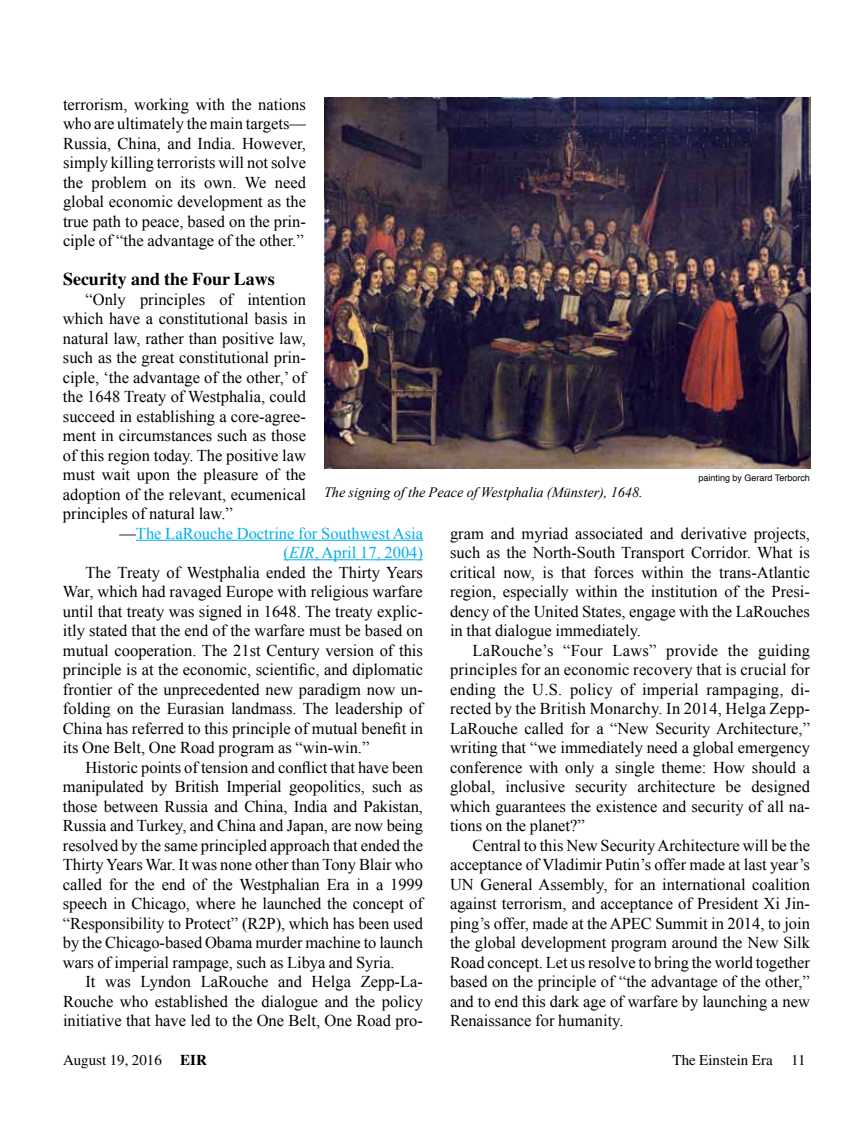
<style>
.page{position:relative;width:864px;height:1134px;background:#fff}
.page>*{position:absolute;margin:0;border:0;box-sizing:border-box;transform-origin:0 0}
.t1{font:700 18px "Times";color:#000}
.t2{font:16.5px/19.5px "Times New Roman";color:#000;text-align:justify}
.t3{font:16.5px "Times New Roman";color:#00aeef}
.t4{font:15px "Times";color:#000}
.t5{font:italic 14.25px "Times New Roman";color:#000}
.t6{font:9px "Helvetica";color:#000}
.s1{color:#000}
.s2{font-style:italic}
.s3{font-weight:700}
</style>
<div class="page">
<hr style="left:136px;top:540px;width:287px;height:1px;background:#00aeef">
<hr style="left:284px;top:559px;width:139px;height:1px;background:#00aeef">
<img style="left:324px;top:97px;width:486px;height:371px">
<p class="t2" style="left:63px;top:94px;width:245px">terrorism, working with the nations who are ultimately the main targets— Russia, China, and India. However, simply killing terrorists will not solve the problem on its own. We need global economic development as the true path to peace, based on the prin&shy;ciple of “the advantage of the other.”</p>
<p class="t1" style="left:63px;top:268px;width:213px">Security and the Four Laws</p>
<p class="t2" style="left:63px;top:289px;width:245px;text-indent:23px">“Only principles of intention which have a constitutional basis in natural law, rather than positive law, such as the great constitutional prin&shy;ciple, ‘the advantage of the other,’ of the 1648 Treaty of Westphalia, could succeed in establishing a core-agree&shy;ment in circumstances such as those of this region today. The positive law must wait upon the pleasure of the adoption of the relevant, ecumenical principles of natural law.”</p>
<p class="t3" style="left:119px;top:522px;width:305px"><span class="s1">—</span>The LaRouche Doctrine for Southwest Asia</p>
<p class="t3" style="left:284px;top:541px;width:141px">(<span class="s2">EIR</span>, April 17, 2004)</p>
<p class="t2" style="left:86px;top:562px;width:339px">The Treaty of Westphalia ended the Thirty Years</p>
<p class="t2" style="left:63px;top:582px;width:361px">War, which had ravaged Europe with religious warfare</p>
<p class="t2" style="left:63px;top:601px;width:361px">until that treaty was signed in 1648. The treaty explic-</p>
<p class="t2" style="left:63px;top:621px;width:361px">itly stated that the end of the warfare must be based on</p>
<p class="t2" style="left:63px;top:640px;width:361px">mutual cooperation. The 21st Century version of this</p>
<p class="t2" style="left:63px;top:660px;width:362px">principle is at the economic, scientific, and diplomatic</p>
<p class="t2" style="left:63px;top:679px;width:361px">frontier of the unprecedented new paradigm now un-</p>
<p class="t2" style="left:63px;top:699px;width:362px">folding on the Eurasian landmass. The leadership of</p>
<p class="t2" style="left:63px;top:718px;width:361px">China has referred to this principle of mutual benefit in</p>
<p class="t2" style="left:63px;top:738px;width:308px">its One Belt, One Road program as “win-win.”</p>
<p class="t2" style="left:85px;top:757px;width:339px">Historic points of tension and conflict that have been</p>
<p class="t2" style="left:63px;top:777px;width:362px">manipulated by British Imperial geopolitics, such as</p>
<p class="t2" style="left:63px;top:796px;width:361px">those between Russia and China, India and Pakistan,</p>
<p class="t2" style="left:63px;top:816px;width:362px">Russia and Turkey, and China and Japan, are now being</p>
<p class="t2" style="left:63px;top:835px;width:362px">resolved by the same principled approach that ended the</p>
<p class="t2" style="left:63px;top:855px;width:362px">Thirty Years War. It was none other than Tony Blair who</p>
<p class="t2" style="left:63px;top:874px;width:362px">called for the end of the Westphalian Era in a 1999</p>
<p class="t2" style="left:63px;top:894px;width:361px">speech in Chicago, where he launched the concept of</p>
<p class="t2" style="left:63px;top:913px;width:362px">“Responsibility to Protect” (R2P), which has been used</p>
<p class="t2" style="left:63px;top:933px;width:361px">by the Chicago-based Obama murder machine to launch</p>
<p class="t2" style="left:63px;top:952px;width:333px">wars of imperial rampage, such as Libya and Syria.</p>
<p class="t2" style="left:85px;top:972px;width:339px">It was Lyndon LaRouche and Helga Zepp-La-</p>
<p class="t2" style="left:63px;top:991px;width:362px">Rouche who established the dialogue and the policy</p>
<p class="t2" style="left:63px;top:1011px;width:362px">initiative that have led to the One Belt, One Road pro-</p>
<p class="t6" style="left:699px;top:471px;width:113px">painting by Gerard Terborch</p>
<p class="t5" style="left:324px;top:482px;width:320px">The signing of the Peace of Westphalia (Münster), 1648.</p>
<p class="t2" style="left:450px;top:523px;width:362px">gram and myriad associated and derivative projects, such as the North-South Transport Corridor. What is critical now, is that forces within the trans-Atlantic region, especially within the institution of the Presi&shy;dency of the United States, engage with the LaRouches in that dialogue immediately.</p>
<p class="t2" style="left:450px;top:640px;width:362px;text-indent:23px">LaRouche’s “Four Laws” provide the guiding principles for an economic recovery that is crucial for ending the U.S. policy of imperial rampaging, di&shy;rected by the British Monarchy. In 2014, Helga Zepp-LaRouche called for a “New Security Architecture,” writing that “we immediately need a global emergency conference with only a single theme: How should a global, inclusive security architecture be designed which guarantees the existence and security of all na&shy;tions on the planet?”</p>
<p class="t2" style="left:450px;top:835px;width:362px;text-indent:23px">Central to this New Security Architecture will be the acceptance of Vladimir Putin’s offer made at last year’s UN General Assembly, for an international coalition against terrorism, and acceptance of President Xi Jin&shy;ping’s offer, made at the APEC Summit in 2014, to join the global development program around the New Silk Road concept. Let us resolve to bring the world together based on the principle of “the advantage of the other,” and to end this dark age of warfare by launching a new Renaissance for humanity.</p>
<p class="t4" style="left:63px;top:1052px;width:145px">August 19, 2016 <span class="s3">EIR</span></p>
<p class="t4" style="left:673px;top:1052px;width:134px">The Einstein Era 11</p>
</div>
